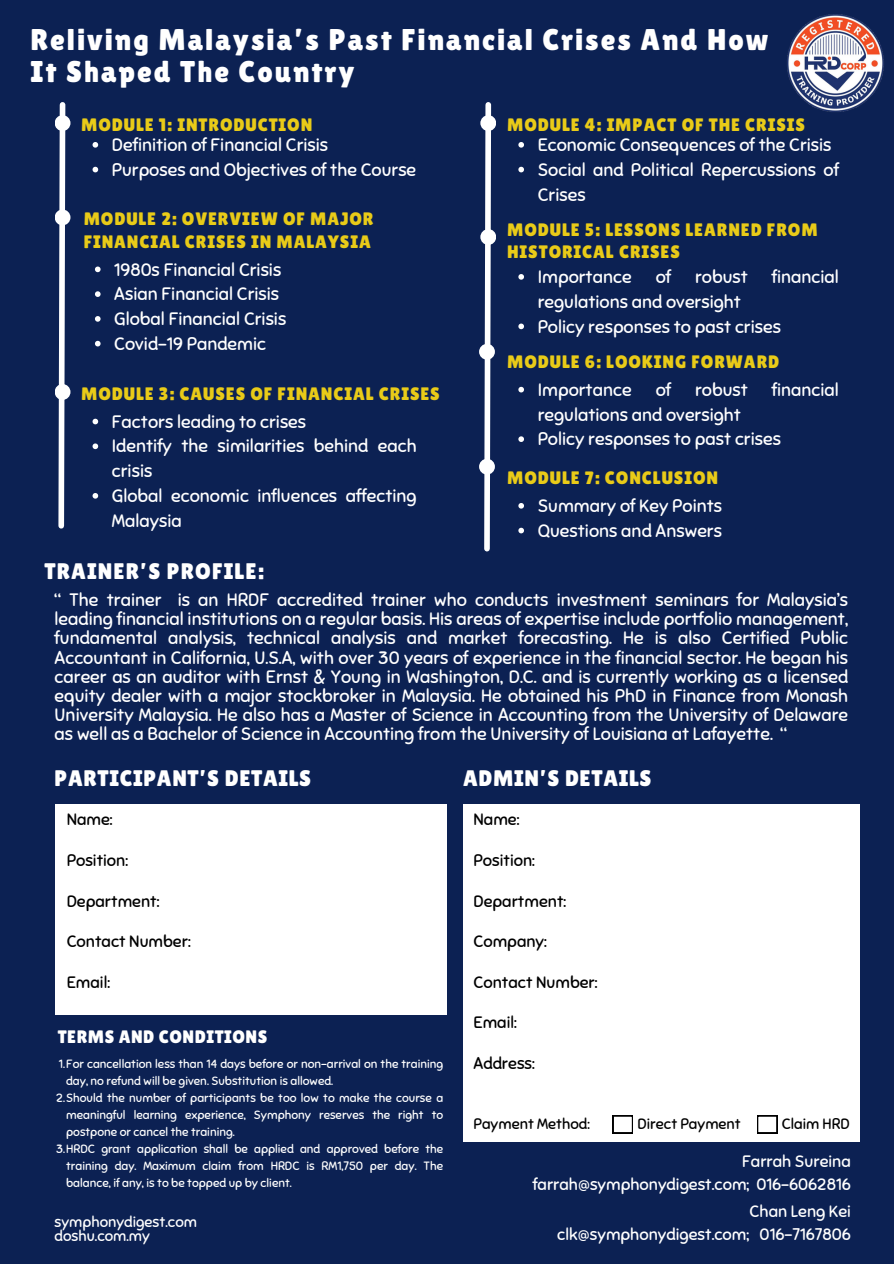
<style>
.page{position:relative;width:894px;height:1264px;background:#fff}
.page>*{position:absolute;margin:0;border:0;box-sizing:border-box;transform-origin:0 0}
.t1{font:30px/32.7px "Lilita One";letter-spacing:.065em;color:#fff}
.t2{font:22.5px "Lilita One";letter-spacing:.03em;color:#fff}
.t3{font:22.5px "Lilita One";letter-spacing:.05em;color:#fff}
.t4{font:18px/19.2px "Sniglet";color:#fff}
.t5{font:18px/22.5px "Lilita One";letter-spacing:.05em;color:#e9cb18}
.t6{font:18px "Lilita One";letter-spacing:.03em;color:#fff}
.t7{font:16.5px "Sniglet";color:#000}
.t8{font:16.5px/22.5px "Sniglet";color:#fff;text-align:right}
.t9{font:15px "Sniglet";color:#000}
.t10{font:15px/14.7px "Sniglet";color:#fff}
.t11{font:12px/17px "Sniglet";color:#fff;text-align:justify}
</style>
<div class="page">
<div style="left:0;top:0;width:893px;height:1263px;background:#0c2153"></div>
<img style="left:787px;top:14px;width:97px;height:98px">
<svg style="left:56px;top:102px;width:12px;height:427px"></svg>
<div style="left:55px;top:115px;width:15px;height:16px;background:#fff;border-radius:50%"></div>
<svg style="left:92px;top:142px;width:6px;height:6px"></svg>
<svg style="left:92px;top:167px;width:6px;height:5px"></svg>
<svg style="left:95px;top:266px;width:5px;height:6px"></svg>
<svg style="left:95px;top:291px;width:5px;height:6px"></svg>
<svg style="left:95px;top:316px;width:5px;height:6px"></svg>
<svg style="left:95px;top:341px;width:5px;height:5px"></svg>
<svg style="left:92px;top:419px;width:6px;height:5px"></svg>
<svg style="left:92px;top:443px;width:6px;height:6px"></svg>
<svg style="left:92px;top:493px;width:6px;height:5px"></svg>
<div style="left:55px;top:209px;width:15px;height:16px;background:#fff;border-radius:50%"></div>
<div style="left:55px;top:384px;width:15px;height:16px;background:#fff;border-radius:50%"></div>
<svg style="left:481px;top:102px;width:13px;height:450px"></svg>
<div style="left:480px;top:115px;width:16px;height:16px;background:#fff;border-radius:50%"></div>
<svg style="left:518px;top:142px;width:6px;height:6px"></svg>
<svg style="left:518px;top:167px;width:6px;height:5px"></svg>
<svg style="left:518px;top:274px;width:6px;height:6px"></svg>
<svg style="left:518px;top:323px;width:6px;height:6px"></svg>
<svg style="left:518px;top:387px;width:6px;height:5px"></svg>
<svg style="left:518px;top:436px;width:6px;height:6px"></svg>
<div style="left:480px;top:229px;width:16px;height:16px;background:#fff;border-radius:50%"></div>
<div style="left:479px;top:344px;width:16px;height:16px;background:#fff;border-radius:50%"></div>
<svg style="left:518px;top:503px;width:6px;height:5px"></svg>
<svg style="left:518px;top:527px;width:6px;height:6px"></svg>
<div style="left:479px;top:459px;width:16px;height:15px;background:#fff;border-radius:50%"></div>
<div style="left:56px;top:804px;width:390px;height:210px;background:#fff"></div>
<div style="left:463px;top:804px;width:396px;height:337px;background:#fff"></div>
<svg style="left:612px;top:1115px;width:20px;height:18px"></svg>
<svg style="left:757px;top:1115px;width:20px;height:18px"></svg>
<h3 class="t1" style="left:31px;top:23px;width:739px">Reliving Malaysia’s Past Financial Crises And How<br>It Shaped The Country</h3>
<h3 class="t5" style="left:81px;top:114px;width:232px">MODULE 1: INTRODUCTION</h3>
<p class="t4" style="left:112px;top:135px;width:218px">Definition of Financial Crisis</p>
<p class="t4" style="left:112px;top:160px;width:306px">Purposes and Objectives of the Course</p>
<p class="t5" style="left:84px;top:208px;width:291px">MODULE 2: OVERVIEW OF MAJOR<br>FINANCIAL CRISES IN MALAYSIA</p>
<p class="t4" style="left:114px;top:260px;width:168px">1980s Financial Crisis</p>
<p class="t4" style="left:114px;top:285px;width:166px">Asian Financial Crisis</p>
<h3 class="t4" style="left:114px;top:309px;width:173px">Global Financial Crisis</h3>
<h3 class="t4" style="left:114px;top:334px;width:153px">Covid-19 Pandemic</h3>
<p class="t5" style="left:81px;top:382px;width:360px">MODULE 3: CAUSES OF FINANCIAL CRISES</p>
<p class="t4" style="left:112px;top:412px;width:196px">Factors leading to crises</p>
<p class="t4" style="left:112px;top:434px;width:306px;line-height:24.8px">Identify the similarities behind each crisis</p>
<p class="t4" style="left:112px;top:483px;width:306px;line-height:24.8px">Global economic influences affecting<br>Malaysia</p>
<p class="t5" style="left:507px;top:114px;width:299px">MODULE 4: IMPACT OF THE CRISIS</p>
<p class="t4" style="left:537px;top:135px;width:295px">Economic Consequences of the Crisis</p>
<h3 class="t4" style="left:537px;top:157px;width:302px;line-height:24.8px">Social and Political Repercussions of<br>Crises</h3>
<p class="t5" style="left:507px;top:218px;width:312px">MODULE 5: LESSONS LEARNED FROM<br>HISTORICAL CRISES</p>
<p class="t4" style="left:537px;top:267px;width:95px">Importance</p>
<p class="t4" style="left:655px;top:267px;width:17px">of</p>
<p class="t4" style="left:695px;top:267px;width:54px">robust</p>
<p class="t4" style="left:771px;top:267px;width:69px">financial</p>
<p class="t4" style="left:537px;top:292px;width:205px">regulations and oversight</p>
<h3 class="t4" style="left:537px;top:317px;width:245px">Policy responses to past crises</h3>
<h3 class="t5" style="left:507px;top:350px;width:273px">MODULE 6: LOOKING FORWARD</h3>
<p class="t4" style="left:537px;top:380px;width:95px">Importance</p>
<p class="t4" style="left:655px;top:380px;width:17px">of</p>
<p class="t4" style="left:695px;top:380px;width:54px">robust</p>
<p class="t4" style="left:771px;top:380px;width:69px">financial</p>
<p class="t4" style="left:537px;top:405px;width:205px">regulations and oversight</p>
<p class="t4" style="left:537px;top:430px;width:245px">Policy responses to past crises</p>
<h2 class="t5" style="left:507px;top:466px;width:212px">MODULE 7: CONCLUSION</h2>
<p class="t4" style="left:537px;top:496px;width:186px">Summary of Key Points</p>
<p class="t4" style="left:537px;top:521px;width:186px">Questions and Answers</p>
<h4 class="t3" style="left:44px;top:558px;width:221px">TRAINER’S PROFILE:</h4>
<h2 class="t4" style="left:55px;top:590px;width:794px;text-align:justify">“ The trainer is an HRDF accredited trainer who conducts investment seminars for Malaysia’s leading financial institutions on a regular basis. His areas of expertise include portfolio management, fundamental analysis, technical analysis and market forecasting. He is also Certified Public Accountant in California, U.S.A, with over 30 years of experience in the financial sector. He began his career as an auditor with Ernst &amp; Young in Washington, D.C. and is currently working as a licensed equity dealer with a major stockbroker in Malaysia. He obtained his PhD in Finance from Monash University Malaysia. He also has a Master of Science in Accounting from the University of Delaware as well as a Bachelor of Science in Accounting from the University of Louisiana at Lafayette. “</h2>
<h4 class="t2" style="left:55px;top:765px;width:258px">PARTICIPANT’S DETAILS</h4>
<h2 class="t7" style="left:67px;top:809px;width:47px">Name:</h2>
<h4 class="t7" style="left:67px;top:850px;width:63px">Position:</h4>
<h4 class="t7" style="left:67px;top:890px;width:94px">Department:</h4>
<h4 class="t7" style="left:67px;top:931px;width:125px">Contact Number:</h4>
<h4 class="t7" style="left:67px;top:971px;width:45px">Email:</h4>
<h4 class="t6" style="left:58px;top:1026px;width:211px">TERMS AND CONDITIONS</h4>
<h4 class="t11" style="left:66px;top:1055px;width:378px;text-indent:-7px">1.For cancellation less than 14 days before or non-arrival on the training day, no refund will be given. Substitution is allowed.</h4>
<h4 class="t11" style="left:66px;top:1089px;width:378px;text-indent:-10px">2.Should the number of participants be too low to make the course a meaningful learning experience, Symphony reserves the right to postpone or cancel the training.</h4>
<h4 class="t11" style="left:66px;top:1140px;width:378px;text-indent:-10px">3.HRDC grant application shall be applied and approved before the training day. Maximum claim from HRDC is RM1,750 per day. The balance, if any, is to be topped up by client.</h4>
<h5 class="t10" style="left:55px;top:1214px;width:144px">symphonydigest.com doshu.com.my</h5>
<h4 class="t2" style="left:463px;top:765px;width:190px">ADMIN’S DETAILS</h4>
<h3 class="t7" style="left:473px;top:809px;width:47px">Name:</h3>
<p class="t7" style="left:473px;top:850px;width:63px">Position:</p>
<p class="t7" style="left:473px;top:890px;width:94px">Department:</p>
<p class="t7" style="left:473px;top:931px;width:75px">Company:</p>
<h5 class="t7" style="left:473px;top:971px;width:125px">Contact Number:</h5>
<h4 class="t7" style="left:473px;top:1012px;width:45px">Email:</h4>
<h4 class="t7" style="left:473px;top:1052px;width:63px">Address:</h4>
<h4 class="t9" style="left:473px;top:1114px;width:118px">Payment Method:</h4>
<h5 class="t9" style="left:637px;top:1114px;width:105px">Direct Payment</h5>
<h4 class="t9" style="left:781px;top:1114px;width:69px">Claim HRD</h4>
<h5 class="t8" style="left:532px;top:1150px;width:319px">Farrah Sureina farrah@symphonydigest.com; 016-6062816</h5>
<p class="t8" style="left:557px;top:1200px;width:295px">Chan Leng Kei clk@symphonydigest.com; 016-7167806</p>
</div>
